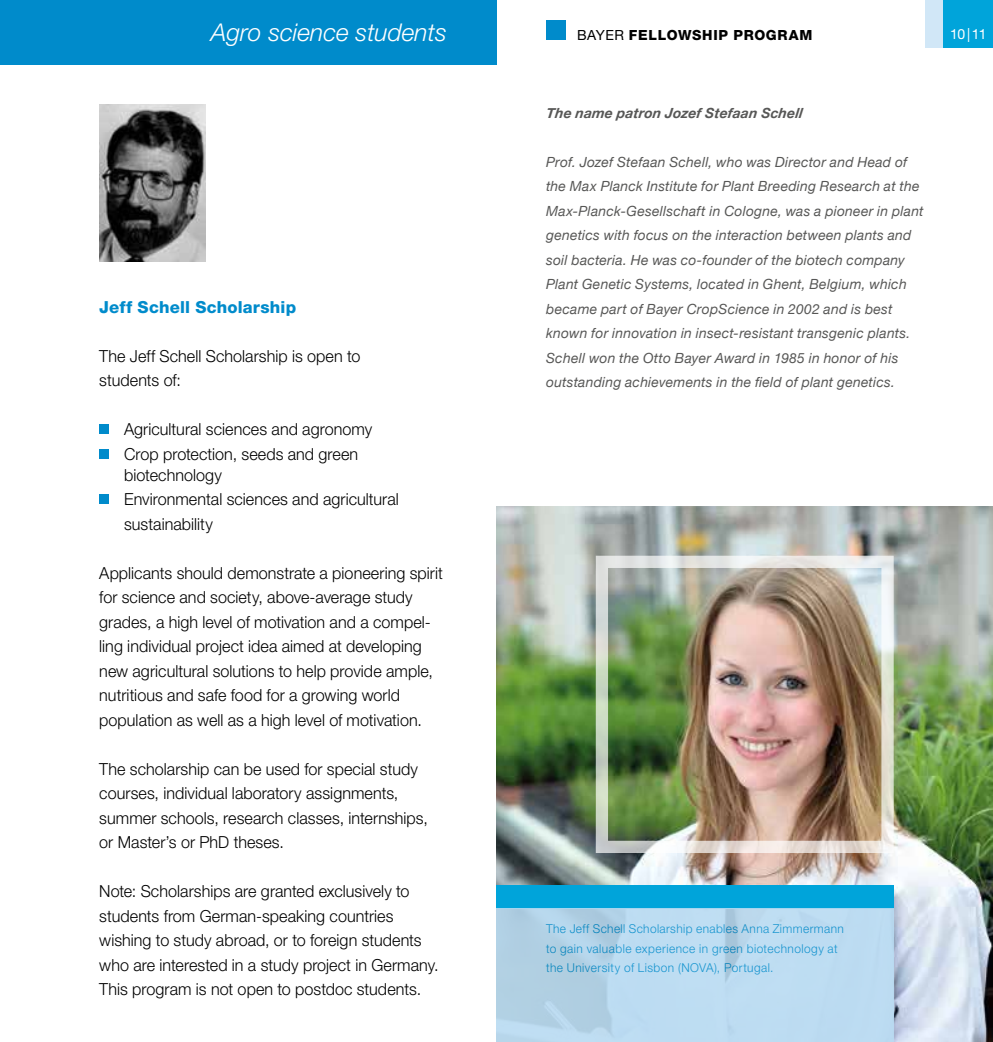
<style>
.page{position:relative;width:993px;height:1042px;background:#fff}
.page>*{position:absolute;margin:0;border:0;box-sizing:border-box;transform-origin:0 0}
.t1{font:italic 300 24.5px "Helvetica Neue LT";color:#fff}
.t2{font:300 16.62px/24.5px "Helvetica Neue LT";letter-spacing:.005em;color:#000}
.t3{font:800 16.62px "Helvetica Neue LT";letter-spacing:.01em;color:#008bcb}
.t4{font:italic 14px/24.5px "Helvetica Neue";letter-spacing:.015em;color:#575756}
.t5{font:italic 700 14px "Helvetica Neue";letter-spacing:.01em;color:#575756}
.t6{font:800 14px "Helvetica Neue LT";letter-spacing:.05em;color:#000}
.t7{font:14px "Helvetica Neue LT Std";color:#fff}
.t8{font:300 12.25px/19.2px "Helvetica Neue LT";letter-spacing:.035em;color:#008bcb}
.s1{font-family:"Helvetica Neue LT Std";font-weight:400}
</style>
<div class="page">
<img style="left:99px;top:104px;width:106px;height:158px">
<div style="left:0;top:0;width:496px;height:64px;background:#008bcb"></div>
<div style="left:925px;top:0;width:67px;height:48px;background:#d1e7f7"></div>
<div style="left:943px;top:0;width:49px;height:48px;background:#00a4da"></div>
<img style="left:496px;top:506px;width:496px;height:536px">
<div style="left:496px;top:885px;width:397px;height:24px;background:#00a4da"></div>
<div style="left:496px;top:909px;width:397px;height:133px;background:linear-gradient(to right,#b3d2e6,#c0dff5)"></div>
<div style="left:546px;top:20px;width:20px;height:20px;background:#008bcb"></div>
<div style="left:595px;top:556px;width:298px;height:297px;border:12px solid #fff"></div>
<div style="left:99px;top:424px;width:10px;height:10px;background:#008bcb"></div>
<div style="left:99px;top:449px;width:10px;height:10px;background:#008bcb"></div>
<div style="left:99px;top:494px;width:10px;height:10px;background:#008bcb"></div>
<h1 class="t1" style="left:211px;top:18px;width:237px">Agro science students</h1>
<p class="t3" style="left:99px;top:297px;width:198px">JEFF SCHELL SCHOLARSHIP</p>
<p class="t2" style="left:99px;top:343px;width:262px">The Jeff Schell Scholarship is open to students of:</p>
<p class="t2" style="left:109px;top:417px;width:264px;text-indent:15px">Agricultural sciences and agronomy<br>Crop protection, seeds and green</p>
<p class="t2" style="left:124px;top:462px;width:276px">biotechnology<br>Environmental sciences and agricultural sustainability</p>
<p class="t2" style="left:99px;top:560px;width:345px">Applicants should demonstrate a pioneering spirit for science and society, above-average study grades, a high level of motivation and a compel&shy;ling individual project idea aimed at developing new agricultural solutions to help provide ample, nutritious and safe food for a growing world population as well as a high level of motivation.</p>
<p class="t2" style="left:99px;top:756px;width:330px">The scholarship can be used for special study courses, individual laboratory assignments, summer schools, research classes, internships, or Master’s or PhD theses.</p>
<p class="t2" style="left:99px;top:879px;width:341px">Note: Scholarships are granted exclusively to students from German-speaking countries wishing to study abroad, or to foreign students who are interested in a study project in Germany.<br>This program is not open to postdoc students.</p>
<p class="t6" style="left:577px;top:27px;width:237px"><span class="s1">BAYER</span> FELLOWSHIP PROGRAM</p>
<p class="t7" style="left:949px;top:26px;width:38px">10 |11</p>
<p class="t5" style="left:546px;top:102px;width:260px">The name patron Jozef Stefaan Schell</p>
<p class="t4" style="left:546px;top:150px;width:379px">Prof. Jozef Stefaan Schell, who was Director and Head of the Max Planck Institute for Plant Breeding Research at the Max-Planck-Gesellschaft in Cologne, was a pioneer in plant genetics with focus on the interaction between plants and soil bacteria. He was co-founder of the biotech company Plant Genetic Systems, located in Ghent, Belgium, which became part of Bayer CropScience in 2002 and is best known for innovation in insect-resistant transgenic plants.<br>Schell won the Otto Bayer Award in 1985 in honor of his outstanding achievements in the field of plant genetics.</p>
<p class="t8" style="left:546px;top:919px;width:299px">The Jeff Schell Scholarship enables Anna Zimmermann to gain valuable experience in green biotechnology at the University of Lisbon (NOVA), Portugal.</p>
</div>
